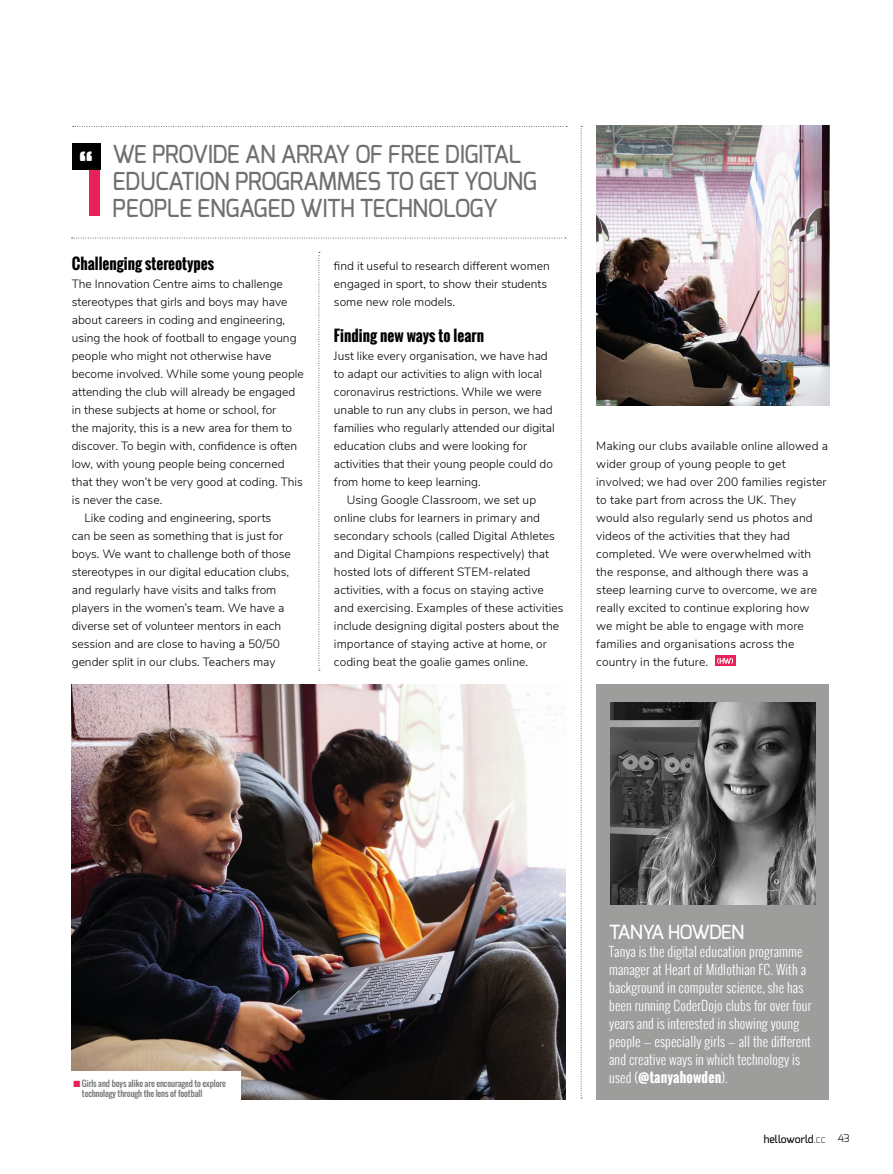
<style>
.page{position:relative;width:893px;height:1174px;background:#fff}
.page>*{position:absolute;margin:0;border:0;box-sizing:border-box;transform-origin:0 0}
.t1{font:700 37.05px "Exo";color:#fff}
.t2{font:500 24.75px/27px "Exo";letter-spacing:-.02em;color:#706f6f;scale:.94 1}
.t3{font:500 19.5px "Exo";letter-spacing:-.04em;color:#fff}
.t4{font:700 15px "Oswald";color:#000}
.t5{font:300 13.5px/18px "Oswald";letter-spacing:.01em;color:#fff}
.t6{font:300 12px/18px "Nunito Sans";color:#000}
.t7{font:500 10.5px "Exo";letter-spacing:-.01em;color:#000}
.t8{font:8.25px/10.5px "Oswald";letter-spacing:-.01em;color:#706f6f}
.s1{color:#e7215a}
.s2{font-weight:700}
.s3{font-weight:200}
.s4{font-weight:300}
</style>
<div class="page">
<div style="left:715px;top:655px;width:21px;height:11px;background:#e7215a"></div>
<svg style="left:717px;top:658px;width:16px;height:5px"></svg>
<svg style="left:319px;top:252px;width:1px;height:419px"></svg>
<svg style="left:581px;top:126px;width:1px;height:972px"></svg>
<div style="left:597px;top:684px;width:232px;height:415px;background:#9d9d9c"></div>
<img style="left:610px;top:702px;width:205px;height:202px">
<div style="left:90px;top:165px;width:10px;height:51px;background:#e7215a"></div>
<div style="left:72px;top:143px;width:28px;height:27px;background:#000"></div>
<svg style="left:73px;top:126px;width:494px;height:1px"></svg>
<svg style="left:72px;top:238px;width:494px;height:1px"></svg>
<img style="left:71px;top:684px;width:495px;height:415px">
<img style="left:597px;top:125px;width:232px;height:280px">
<div style="left:64px;top:1071px;width:176px;height:46px;background:#fff"></div>
<h1 class="t1" style="left:78px;top:142px;width:17px">“</h1>
<h2 class="t2" style="left:113px;top:140px;width:453px">WE PROVIDE AN ARRAY OF FREE DIGITAL<br>EDUCATION PROGRAMMES TO GET YOUNG<br>PEOPLE ENGAGED WITH TECHNOLOGY</h2>
<p class="t4" style="left:72px;top:252px;width:144px">Challenging stereotypes</p>
<p class="t6" style="left:72px;top:274px;width:213px">The Innovation Centre aims to challenge</p>
<p class="t6" style="left:72px;top:292px;width:217px">stereotypes that girls and boys may have</p>
<p class="t6" style="left:72px;top:310px;width:215px">about careers in coding and engineering,</p>
<p class="t6" style="left:72px;top:328px;width:226px">using the hook of football to engage young</p>
<p class="t6" style="left:72px;top:346px;width:201px">people who might not otherwise have</p>
<p class="t6" style="left:72px;top:364px;width:234px">become involved. While some young people</p>
<p class="t6" style="left:72px;top:382px;width:225px">attending the club will already be engaged</p>
<p class="t6" style="left:72px;top:400px;width:206px">in these subjects at home or school, for</p>
<p class="t6" style="left:72px;top:418px;width:222px">the majority, this is a new area for them to</p>
<p class="t6" style="left:72px;top:436px;width:227px">discover. To begin with, confidence is often</p>
<p class="t6" style="left:72px;top:454px;width:214px">low, with young people being concerned</p>
<p class="t6" style="left:72px;top:472px;width:233px">that they won’t be very good at coding. This</p>
<p class="t6" style="left:72px;top:490px;width:92px">is never the case.</p>
<p class="t6" style="left:85px;top:508px;width:188px">Like coding and engineering, sports</p>
<p class="t6" style="left:72px;top:526px;width:213px">can be seen as something that is just for</p>
<p class="t6" style="left:72px;top:544px;width:220px">boys. We want to challenge both of those</p>
<p class="t6" style="left:72px;top:562px;width:219px">stereotypes in our digital education clubs,</p>
<p class="t6" style="left:72px;top:580px;width:206px">and regularly have visits and talks from</p>
<p class="t6" style="left:72px;top:598px;width:214px">players in the women’s team. We have a</p>
<p class="t6" style="left:72px;top:616px;width:211px">diverse set of volunteer mentors in each</p>
<p class="t6" style="left:72px;top:634px;width:210px">session and are close to having a 50/50</p>
<p class="t6" style="left:72px;top:652px;width:205px">gender split in our clubs. Teachers may</p>
<p class="t6" style="left:334px;top:256px;width:217px">find it useful to research different women engaged in sport, to show their students some new role models.</p>
<p class="t4" style="left:334px;top:324px;width:152px">Finding new ways to learn</p>
<p class="t6" style="left:334px;top:346px;width:215px">Just like every organisation, we have had</p>
<p class="t6" style="left:334px;top:364px;width:210px">to adapt our activities to align with local</p>
<p class="t6" style="left:334px;top:382px;width:209px">coronavirus restrictions. While we were</p>
<p class="t6" style="left:334px;top:400px;width:220px">unable to run any clubs in person, we had</p>
<p class="t6" style="left:334px;top:418px;width:222px">families who regularly attended our digital</p>
<p class="t6" style="left:334px;top:436px;width:195px">education clubs and were looking for</p>
<p class="t6" style="left:334px;top:454px;width:221px">activities that their young people could do</p>
<p class="t6" style="left:334px;top:472px;width:148px">from home to keep learning.</p>
<p class="t6" style="left:347px;top:490px;width:191px">Using Google Classroom, we set up</p>
<p class="t6" style="left:334px;top:508px;width:208px">online clubs for learners in primary and</p>
<p class="t6" style="left:334px;top:526px;width:222px">secondary schools (called Digital Athletes</p>
<p class="t6" style="left:334px;top:544px;width:217px">and Digital Champions respectively) that</p>
<p class="t6" style="left:334px;top:562px;width:198px">hosted lots of different STEM-related</p>
<p class="t6" style="left:334px;top:580px;width:211px">activities, with a focus on staying active</p>
<p class="t6" style="left:334px;top:598px;width:231px">and exercising. Examples of these activities</p>
<p class="t6" style="left:334px;top:616px;width:227px">include designing digital posters about the</p>
<p class="t6" style="left:334px;top:634px;width:214px">importance of staying active at home, or</p>
<p class="t6" style="left:334px;top:652px;width:196px">coding beat the goalie games online.</p>
<p class="t6" style="left:596px;top:436px;width:233px">Making our clubs available online allowed a wider group of young people to get involved; we had over 200 families register to take part from across the UK. They would also regularly send us photos and videos of the activities that they had completed. We were overwhelmed with the response, and although there was a steep learning curve to overcome, we are really excited to continue exploring how we might be able to engage with more families and organisations across the country in the future.</p>
<p class="t8" style="left:82px;top:1077px;width:145px;text-indent:-9px"><span class="s1">■</span> Girls and boys alike are encouraged to explore technology through the lens of football</p>
<h3 class="t3" style="left:609px;top:919px;width:137px">TANYA HOWDEN</h3>
<p class="t5" style="left:609px;top:942px;width:204px">Tanya is the digital education programme manager at Heart of Midlothian FC. With a background in computer science, she has been running CoderDojo clubs for over four years and is interested in showing young people — especially girls — all the different and creative ways in which technology is used (<span class="s2">@tanyahowden</span>).</p>
<p class="t7" style="left:764px;top:1132px;width:88px">helloworld<span class="s3">.cc</span> <span class="s4">43</span></p>
</div>
